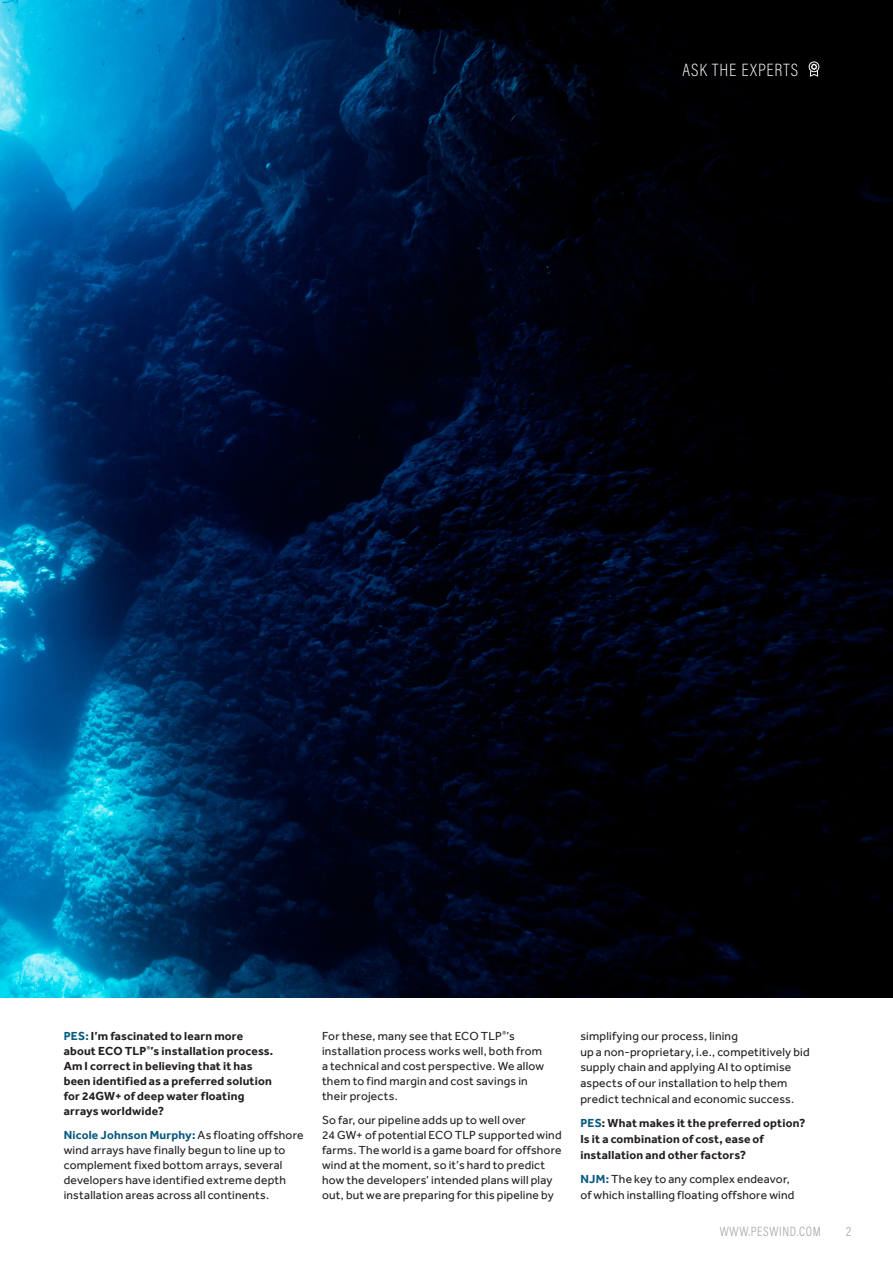
<style>
.page{position:relative;width:893px;height:1263px;background:#fff}
.page>*{position:absolute;margin:0;border:0;box-sizing:border-box;transform-origin:0 0}
.Page_head_2015{font:200 18px "Acumin Pro Cond";letter-spacing:.06em;color:#fff}
.t1{font:200 13.5px "Acumin Pro Cond";letter-spacing:.05em;color:#939598}
.Body_Copy_2015{font:12px/15.1px "Effra";letter-spacing:.015em;color:#231f20}
.Body_Copy_2015-2{font:700 12px/15.1px "Effra";letter-spacing:.015em;color:#231f20}
.s1{color:#095a80}
.s2{font-weight:700;color:#095a80}
</style>
<div class="page">
<img style="left:0;top:0;width:893px;height:998px">
<div style="left:809px;top:62px;width:10px;height:10px;border:1px solid #fff;border-radius:50%"></div>
<svg style="left:810px;top:63px;width:8px;height:14px"></svg>
<p class="Page_head_2015" style="left:682px;top:58px;width:117px">ASK THE EXPERTS</p>
<p class="Body_Copy_2015-2" style="left:64px;top:1028px;width:211px"><span class="s1">PES:</span> I’m fascinated to learn more about ECO TLP<sup>®</sup>’s installation process.<br>Am I correct in believing that it has been identified as a preferred solution for 24GW+ of deep water floating arrays worldwide?</p>
<p class="Body_Copy_2015" style="left:64px;top:1127px;width:241px"><span class="s2">Nicole Johnson Murphy:</span> As floating offshore wind arrays have finally begun to line up to complement fixed bottom arrays, several developers have identified extreme depth installation areas across all continents.</p>
<p class="Body_Copy_2015" style="left:322px;top:1028px;width:223px">For these, many see that ECO TLP<sup>®</sup>’s installation process works well, both from a technical and cost perspective. We allow them to find margin and cost savings in their projects.</p>
<p class="Body_Copy_2015" style="left:322px;top:1112px;width:241px">So far, our pipeline adds up to well over<br>24 GW+ of potential ECO TLP supported wind farms. The world is a game board for offshore wind at the moment, so it’s hard to predict how the developers’ intended plans will play out, but we are preparing for this pipeline by</p>
<p class="Body_Copy_2015" style="left:580px;top:1027px;width:231px;line-height:15.9px">simplifying our process, lining<br>up a non-proprietary, i.e., competitively bid supply chain and applying AI to optimise aspects of our installation to help them predict technical and economic success.</p>
<p class="Body_Copy_2015-2" style="left:580px;top:1115px;width:226px;line-height:15.9px"><span class="s1">PES</span>: What makes it the preferred option?<br>Is it a combination of cost, ease of installation and other factors?</p>
<p class="Body_Copy_2015" style="left:580px;top:1171px;width:216px;line-height:15.9px"><span class="s2">NJM:</span> The key to any complex endeavor, of which installing floating offshore wind</p>
<p class="t1" style="left:720px;top:1223px;width:102px">WWW.PESWIND.COM</p>
<p class="t1" style="left:846px;top:1223px;width:7px">2</p>
</div>
